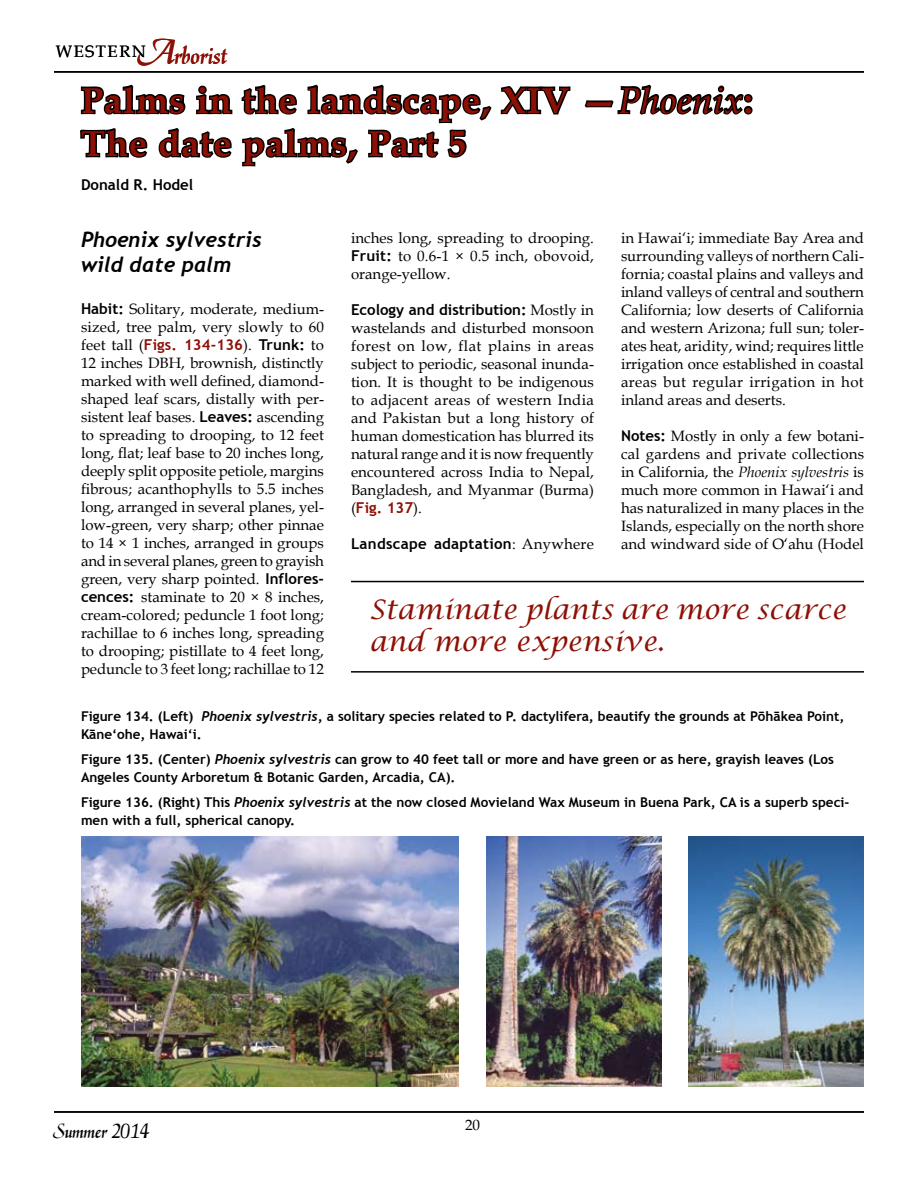
<style>
.page{position:relative;width:918px;height:1188px;background:#fff}
.page>*{position:absolute;margin:0;border:0;box-sizing:border-box;transform-origin:0 0}
.t1{font:700 36px/43.2px "Book Antiqua";letter-spacing:.03em;color:#8d1005}
.t2{font:italic 27px/32.4px "Lucida Calligraphy";color:#8d1005}
.t3{font:27px "Daniela";color:#8d1005}
.t4{font:italic 700 21px/25.2px "Trebuchet";color:#000}
.t5{font:21px "Daniela";color:#000}
.t6{font:16.5px "Book Antiqua";letter-spacing:.1em;color:#000}
.t7{font:15px/18px "Book Antiqua";color:#000;text-align:justify}
.t8{font:700 15px "Trebuchet MS";color:#000}
.t9{font:700 15px "Trebuchet MS";letter-spacing:.02em;color:#000}
.t10{font:700 15px "Trebuchet MS";color:#8d1005}
.t11{font:700 13.5px/18px "Trebuchet MS";color:#000}
.s1{font-size:36px}
.s2{font-weight:400;font-style:italic}
.s3{font-family:"Trebuchet MS";font-weight:700}
.s4{font-family:"Trebuchet MS";font-weight:700;color:#8d1005}
.s5{font-family:"Book Antiqua";font-weight:400}
.s6{font-family:"Book Antiqua";font-weight:400;color:#000}
.s7{font-style:italic}
.s8{font-family:"Trebuchet";font-style:italic}
</style>
<div class="page">
<hr style="left:54px;top:71px;width:810px;height:2px;background:#000">
<hr style="left:54px;top:1111px;width:810px;height:2px;background:#000">
<svg style="left:499px;top:72px;width:73px;height:43px"></svg>
<svg style="left:584px;top:84px;width:169px;height:31px"></svg>
<svg style="left:78px;top:72px;width:156px;height:86px"></svg>
<svg style="left:240px;top:72px;width:253px;height:95px"></svg>
<hr style="left:351px;top:581px;width:513px;height:1px;background:#000">
<hr style="left:351px;top:671px;width:513px;height:2px;background:#000">
<img style="left:81px;top:837px;width:378px;height:250px">
<img style="left:486px;top:837px;width:176px;height:250px">
<img style="left:688px;top:837px;width:176px;height:250px">
<h2 class="t3" style="left:137px;top:39px;width:91px"><span class="s1">A</span>rborist</h2>
<p class="t6" style="left:56px;top:40px;width:92px">WESTERN</p>
<h1 class="t1" style="left:81px;top:79px;width:673px">Palms in the landscape, XIV —<span class="s2">Phoenix</span>:<br>The date palms, Part 5</h1>
<p class="t8" style="left:81px;top:175px;width:114px">Donald R. Hodel</p>
<h3 class="t4" style="left:81px;top:227px;width:182px">Phoenix sylvestris wild date palm</h3>
<p class="t7" style="left:81px;top:299px;width:245px"><span class="s3">Habit:</span> Solitary, moderate, medium&shy;sized, tree palm, very slowly to 60 feet tall (<span class="s4">Figs. 134-136</span>). <span class="s3">Trunk:</span> to 12 inches DBH, brownish, distinctly marked with well defined, diamond&shy;shaped leaf scars, distally with per&shy;sistent leaf bases. <span class="s3">Leaves:</span> ascending to spreading to drooping, to 12 feet long, flat; leaf base to 20 inches long, deeply split opposite petiole, margins fibrous; acanthophylls to 5.5 inches long, arranged in several planes, yel&shy;low-green, very sharp; other pinnae to 14 × 1 inches, arranged in groups and in several planes, green to grayish green, very sharp pointed. <span class="s3">Inflores&shy;cences:</span> staminate to 20 × 8 inches, cream-colored; peduncle 1 foot long; rachillae to 6 inches long, spreading to drooping; pistillate to 4 feet long, peduncle to 3 feet long; rachillae to 12</p>
<p class="t7" style="left:351px;top:228px;width:244px">inches long, spreading to drooping.<br><span class="s3">Fruit:</span> to 0.6-1 × 0.5 inch, obovoid, orange-yellow.</p>
<p class="t8" style="left:351px;top:300px;width:244px">Ecology and distribution: <span class="s5">Mostly in</span></p>
<p class="t7" style="left:351px;top:318px;width:245px">wastelands and disturbed monsoon forest on low, flat plains in areas subject to periodic, seasonal inunda&shy;tion. It is thought to be indigenous to adjacent areas of western India and Pakistan but a long history of human domestication has blurred its natural range and it is now frequently encountered across India to Nepal, Bangladesh, and Myanmar (Burma)</p>
<p class="t10" style="left:351px;top:498px;width:72px"><span class="s6">(</span>Fig. 137<span class="s6">).</span></p>
<p class="t9" style="left:351px;top:534px;width:244px">Landscape adaptation<span class="s5">: Anywhere</span></p>
<p class="t7" style="left:621px;top:228px;width:245px">in Hawai‘i; immediate Bay Area and surrounding valleys of northern Cali&shy;fornia; coastal plains and valleys and inland valleys of central and southern California; low deserts of California and western Arizona; full sun; toler&shy;ates heat, aridity, wind; requires little irrigation once established in coastal areas but regular irrigation in hot inland areas and deserts.</p>
<p class="t7" style="left:621px;top:426px;width:245px"><span class="s3">Notes:</span> Mostly in only a few botani&shy;cal gardens and private collections in California, the <span class="s7">Phoenix sylvestris</span> is much more common in Hawai‘i and has naturalized in many places in the Islands, especially on the north shore and windward side of O‘ahu (Hodel</p>
<h2 class="t2" style="left:369px;top:594px;width:478px">Staminate plants are more scarce and more expensive.</h2>
<p class="t11" style="left:81px;top:707px;width:765px">Figure 134. (Left) <span class="s8">Phoenix sylvestris</span>, a solitary species related to P. dactylifera, beautify the grounds at Pōhākea Point,<br>Kāne‘ohe, Hawai‘i.</p>
<p class="t11" style="left:81px;top:750px;width:755px">Figure 135. (Center) <span class="s8">Phoenix sylvestris</span> can grow to 40 feet tall or more and have green or as here, grayish leaves (Los<br>Angeles County Arboretum &amp; Botanic Garden, Arcadia, CA).</p>
<p class="t11" style="left:81px;top:793px;width:770px">Figure 136. (Right) This <span class="s8">Phoenix sylvestris</span> at the now closed Movieland Wax Museum in Buena Park, CA is a superb speci&shy;men with a full, spherical canopy.</p>
<h3 class="t5" style="left:53px;top:1119px;width:98px">Summer 2014</h3>
<p class="t7" style="left:465px;top:1115px;width:16px">20</p>
</div>
